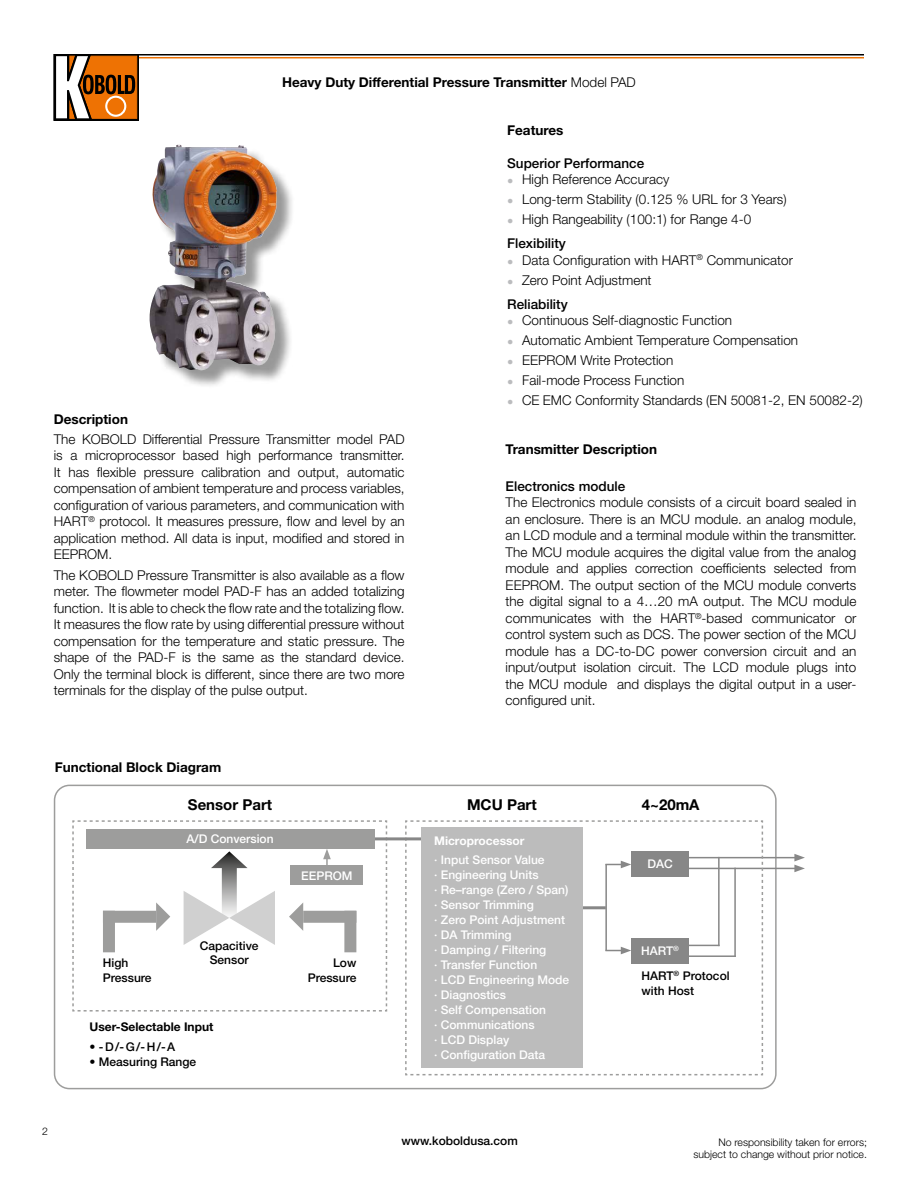
<style>
.page{position:relative;width:918px;height:1188px;background:#fff}
.page>*{position:absolute;margin:0;border:0;box-sizing:border-box;transform-origin:0 0}
.t1{font:700 15px "Helvetica Neue LT Std";color:#000}
.t2{font:300 13.5px/16.5px "Helvetica Neue LT Std";color:#000;text-align:justify}
.t3{font:700 13.5px "Helvetica Neue LT Std";color:#000}
.t4{font:500 13.5px "Helvetica Neue LT Std";color:#000}
.t5{font:500 12px/15px "Helvetica Neue LT Std";color:#fff}
.t6{font:500 12px/14.4px "Helvetica Neue LT Std";color:#000}
.t7{font:700 12px "Helvetica Neue LT Std";color:#000}
.t8{font:700 12px "Helvetica Neue LT Std";color:#fff}
.t9{font:300 10.5px/12px "Helvetica Neue LT Std";color:#000;text-align:right}
.s1{font-weight:300}
.s2{font-family:"Arial";font-weight:400;font-size:10.5px;color:#bbbcbe}
.s3{font-weight:500}
</style>
<div class="page">
<hr style="left:139px;top:57px;width:725px;height:1px;background:#ee7203">
<hr style="left:139px;top:54px;width:725px;height:2px;background:#000">
<div style="left:54px;top:54px;width:85px;height:67px;border:1px solid #000"></div>
<svg style="left:54px;top:54px;width:83px;height:67px"></svg>
<div style="left:105px;top:96px;width:21px;height:21px;border:2px solid #fff;border-radius:50%"></div>
<div style="left:152px;top:147px;width:143px;height:242px;background:#000;opacity:.41"></div>
<img style="left:149px;top:145px;width:131px;height:225px">
<div style="left:54px;top:785px;width:723px;height:304px;border:2px solid #9d9d9c;border-radius:15px"></div>
<hr style="left:686px;top:857px;width:111px;height:1px;background:#878787">
<hr style="left:686px;top:868px;width:111px;height:1px;background:#878787">
<svg style="left:794px;top:854px;width:11px;height:18px"></svg>
<svg style="left:404px;top:820px;width:360px;height:256px"></svg>
<svg style="left:72px;top:820px;width:315px;height:192px"></svg>
<div style="left:291px;top:866px;width:72px;height:19px;background:#9d9d9c"></div>
<hr style="left:372px;top:837px;width:51px;height:3px;background:#878787">
<div style="left:421px;top:828px;width:161px;height:240px;background:#bcbcbc"></div>
<div style="left:86px;top:830px;width:288px;height:19px;background:#9d9d9c"></div>
<div style="left:631px;top:851px;width:58px;height:25px;background:#878787"></div>
<p class="t3" style="left:282px;top:74px;width:355px">Heavy Duty Differential Pressure Transmitter <span class="s1">Model PAD</span></p>
<p class="t3" style="left:54px;top:411px;width:76px">Description</p>
<p class="t2" style="left:54px;top:430px;width:352px">The KOBOLD Differential Pressure Transmitter model PAD is a microprocessor based high performance transmitter.<br>It has flexible pressure calibration and output, automatic compensation of ambient temperature and process variables, configuration of various parameters, and communication with HART<sup>®</sup> protocol. It measures pressure, flow and level by an application method. All data is input, modified and stored in EEPROM.</p>
<p class="t2" style="left:54px;top:567px;width:352px">The KOBOLD Pressure Transmitter is also available as a flow meter. The flowmeter model PAD-F has an added totalizing function. It is able to check the flow rate and the totalizing flow.<br>It measures the flow rate by using differential pressure without compensation for the temperature and static pressure. The shape of the PAD-F is the same as the standard device.<br>Only the terminal block is different, since there are two more terminals for the display of the pulse output.</p>
<p class="t3" style="left:55px;top:758px;width:168px">Functional Block Diagram</p>
<p class="t3" style="left:507px;top:122px;width:58px">Features</p>
<p class="t4" style="left:507px;top:155px;width:139px">Superior Performance</p>
<p class="t2" style="left:507px;top:171px;width:164px"><span class="s2">●</span> High Reference Accuracy</p>
<p class="t2" style="left:507px;top:191px;width:281px"><span class="s2">●</span> Long-term Stability (0.125 % URL for 3 Years)</p>
<p class="t2" style="left:507px;top:207px;width:245px;line-height:24.2px"><span class="s2">●</span> High Rangeability (100:1) for Range 4-0<br><span class="s3">Flexibility</span></p>
<p class="t2" style="left:507px;top:252px;width:287px"><span class="s2">●</span> Data Configuration with HART<sup>®</sup> Communicator</p>
<p class="t2" style="left:507px;top:268px;width:146px;line-height:24.2px"><span class="s2">●</span> Zero Point Adjustment<br><span class="s3">Reliability</span></p>
<p class="t2" style="left:507px;top:312px;width:226px"><span class="s2">●</span> Continuous Self-diagnostic Function</p>
<p class="t2" style="left:507px;top:332px;width:292px"><span class="s2">●</span> Automatic Ambient Temperature Compensation</p>
<p class="t2" style="left:507px;top:352px;width:168px"><span class="s2">●</span> EEPROM Write Protection</p>
<p class="t2" style="left:507px;top:372px;width:179px"><span class="s2">●</span> Fail-mode Process Function</p>
<p class="t2" style="left:507px;top:392px;width:357px"><span class="s2">●</span> CE EMC Conformity Standards (EN 50081-2, EN 50082-2)</p>
<p class="t3" style="left:506px;top:441px;width:153px">Transmitter Description</p>
<p class="t4" style="left:506px;top:478px;width:121px">Electronics module</p>
<p class="t2" style="left:506px;top:494px;width:352px">The Electronics module consists of a circuit board sealed in an enclosure. There is an MCU module. an analog module, an LCD module and a terminal module within the transmitter.<br>The MCU module acquires the digital value from the analog module and applies correction coefficients selected from EEPROM. The output section of the MCU module converts the digital signal to a 4…20 mA output. The MCU module communicates with the HART<sup>®</sup>-based communicator or control system such as DCS. The power section of the MCU module has a DC-to-DC power conversion circuit and an input/output isolation circuit. The LCD module plugs into the MCU module and displays the digital output in a user&shy;configured unit.</p>
<p class="t9" style="left:42px;top:1125px;width:7px">2</p>
<p class="t1" style="left:188px;top:795px;width:86px">Sensor Part</p>
<p class="t1" style="left:467px;top:795px;width:71px">MCU Part</p>
<p class="t5" style="left:186px;top:832px;width:89px">A/D Conversion</p>
<p class="t5" style="left:301px;top:868px;width:53px">EEPROM</p>
<p class="t6" style="left:200px;top:938px;width:60px;text-align:center">Capacitive<br>Sensor</p>
<p class="t6" style="left:103px;top:956px;width:50px">High<br>Pressure</p>
<p class="t6" style="left:308px;top:956px;width:50px;text-align:right">Low<br>Pressure</p>
<p class="t7" style="left:90px;top:1020px;width:125px">User-Selectable Input</p>
<p class="t6" style="left:90px;top:1039px;width:87px">• -D/-G/-H/-A</p>
<p class="t6" style="left:90px;top:1054px;width:108px">• Measuring Range</p>
<p class="t8" style="left:434px;top:833px;width:92px">Microprocessor</p>
<p class="t5" style="left:434px;top:852px;width:137px">· Input Sensor Value<br>· Engineering Units<br>· Re–range (Zero / Span) · Sensor Trimming<br>· Zero Point Adjustment · DA Trimming<br>· Damping / Filtering<br>· Transfer Function<br>· LCD Engineering Mode · Diagnostics<br>· Self Compensation<br>· Communications<br>· LCD Display<br>· Configuration Data</p>
<p class="t6" style="left:402px;top:1133px;width:118px">www.koboldusa.com</p>
<p class="t1" style="left:642px;top:795px;width:59px">4~20mA</p>
<p class="t5" style="left:647px;top:856px;width:27px">DAC</p>
<p class="t5" style="left:641px;top:943px;width:39px">HART<sup>®</sup></p>
<p class="t6" style="left:642px;top:968px;width:90px;line-height:15px">HART<sup>®</sup> Protocol with Host</p>
<p class="t9" style="left:693px;top:1136px;width:175px">No responsibility taken for errors; subject to change without prior notice.</p>
</div>
